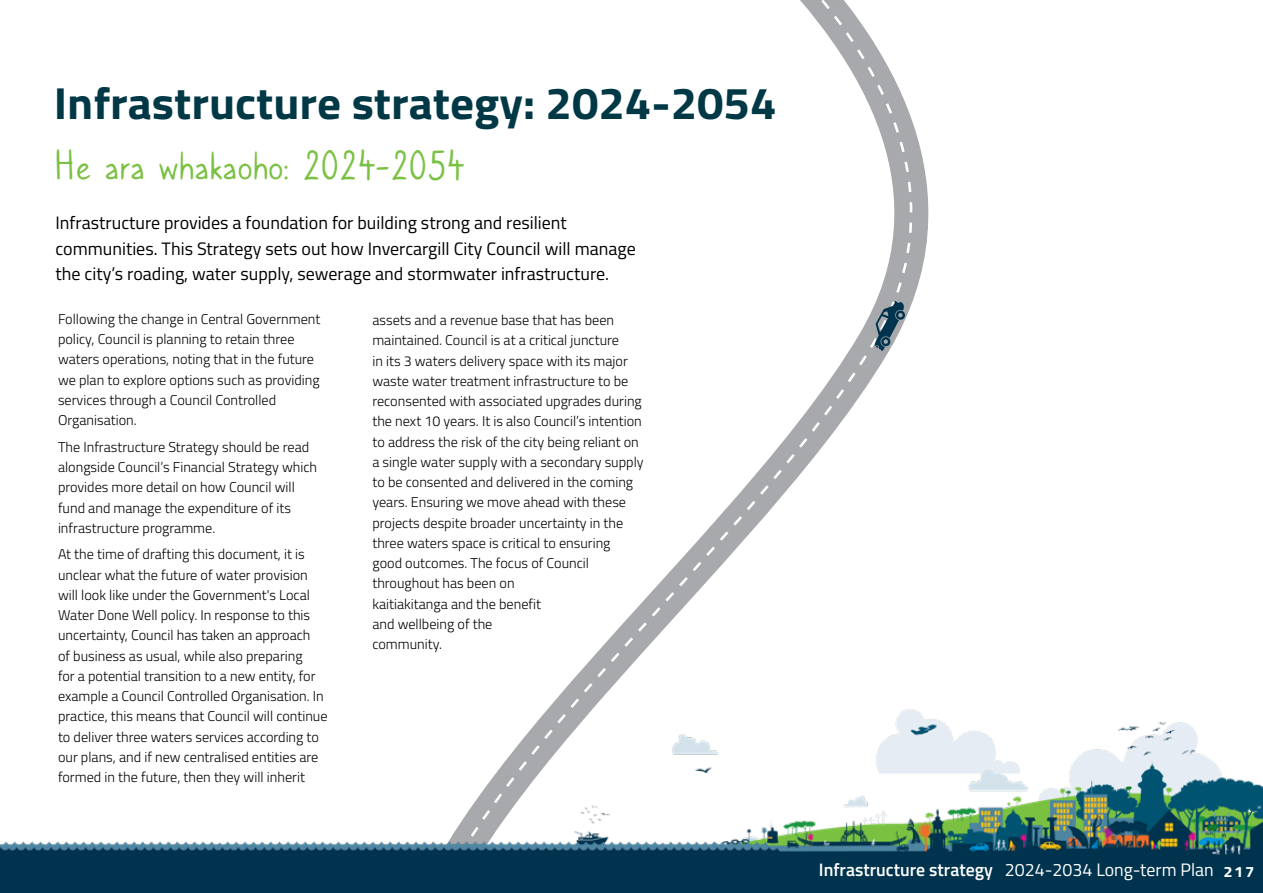
<style>
.page{position:relative;width:1263px;height:893px;background:#fff}
.page>*{position:absolute;margin:0;border:0;box-sizing:border-box;transform-origin:0 0}
.t1{font:700 45px "Titillium";color:#003846;scale:1.05 1}
.t2{font:45px "Caroni";letter-spacing:-.01em;color:#7ac143}
.t3{font:18px/25.5px "Titillium";color:#000}
.t4{font:600 18px "Titillium";color:#fff}
.t5{font:300 14.25px/20.2px "Titillium";color:#000}
.t6{font:700 12px "Titillium";color:#fff;scale:1.1 1}
.s1{font-weight:400}
.s2{font-weight:700;font-size:15px}
</style>
<div class="page">
<svg style="left:880px;top:53px;width:49px;height:264px"></svg>
<svg style="left:597px;top:0;width:283px;height:652px"></svg>
<img style="left:0;top:652px;width:1263px;height:241px">
<svg style="left:874px;top:301px;width:32px;height:51px"></svg>
<h1 class="t1" style="left:54px;top:69px;width:690px">Infrastructure strategy: 2024-2054</h1>
<h1 class="t2" style="left:53px;top:142px;width:413px">He ara whakaoho: 2024-2054</h1>
<p class="t3" style="left:56px;top:210px;width:582px">Infrastructure provides a foundation for building strong and resilient communities. This Strategy sets out how Invercargill City Council will manage the city’s roading, water supply, sewerage and stormwater infrastructure.</p>
<p class="t5" style="left:58px;top:308px;width:264px">Following the change in Central Government policy, Council is planning to retain three waters operations, noting that in the future we plan to explore options such as providing services through a Council Controlled Organisation.</p>
<p class="t5" style="left:58px;top:436px;width:261px">The Infrastructure Strategy should be read alongside Council’s Financial Strategy which provides more detail on how Council will fund and manage the expenditure of its infrastructure programme.</p>
<p class="t5" style="left:58px;top:544px;width:271px">At the time of drafting this document, it is unclear what the future of water provision will look like under the Government's Local Water Done Well policy. In response to this uncertainty, Council has taken an approach<br>of business as usual, while also preparing<br>for a potential transition to a new entity, for example a Council Controlled Organisation. In practice, this means that Council will continue to deliver three waters services according to our plans, and if new centralised entities are formed in the future, then they will inherit</p>
<p class="t5" style="left:372px;top:309px;width:273px">assets and a revenue base that has been maintained. Council is at a critical juncture<br>in its 3 waters delivery space with its major waste water treatment infrastructure to be reconsented with associated upgrades during the next 10 years. It is also Council’s intention to address the risk of the city being reliant on a single water supply with a secondary supply to be consented and delivered in the coming years. Ensuring we move ahead with these projects despite broader uncertainty in the three waters space is critical to ensuring good outcomes. The focus of Council throughout has been on<br>kaitiakitanga and the benefit<br>and wellbeing of the<br>community.</p>
<p class="t4" style="left:819px;top:856px;width:437px">Infrastructure strategy <span class="s1">2024-2034 Long-term Plan</span> <span class="s2">217</span></p>
<p class="t6" style="left:1229px;top:868px;width:24px">217</p>
</div>
